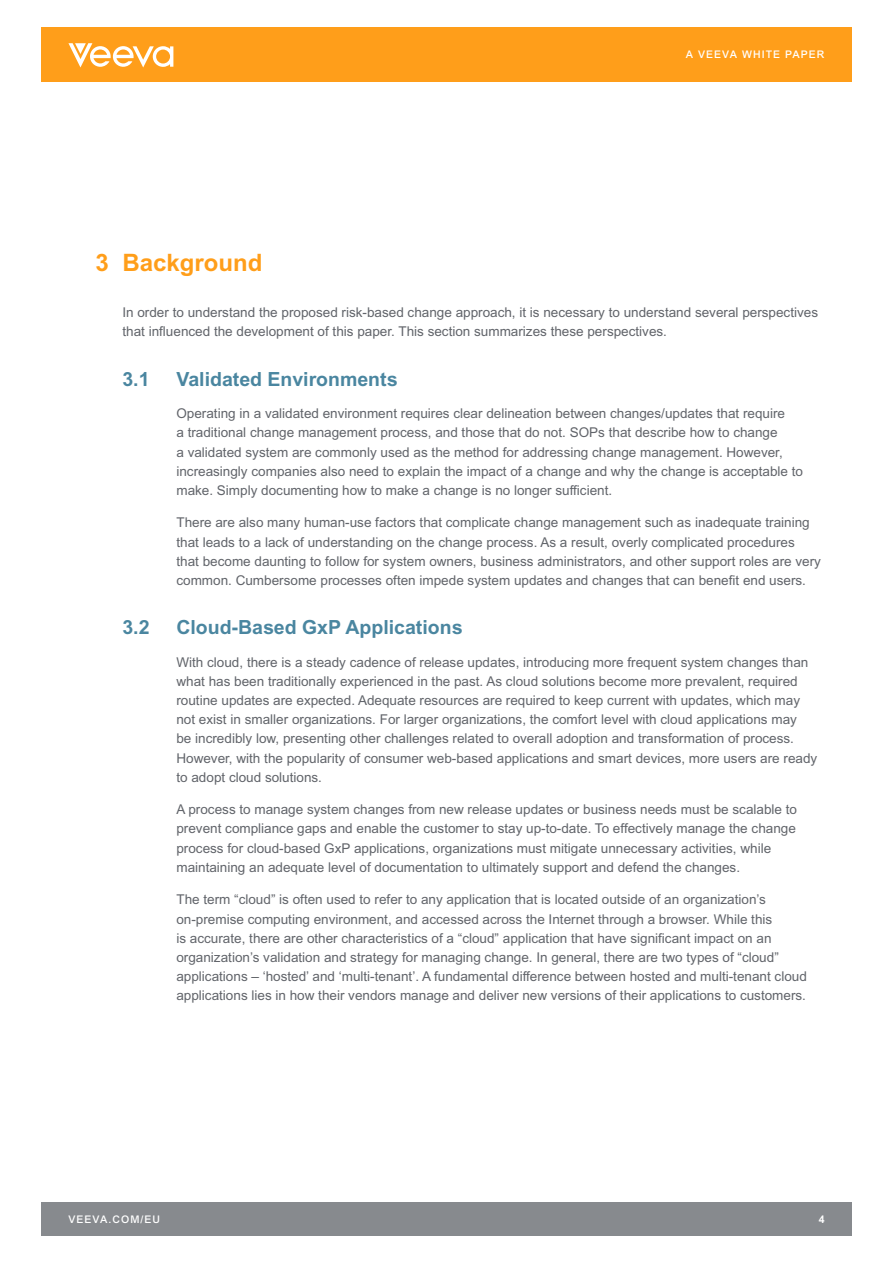
<style>
.page{position:relative;width:893px;height:1263px;background:#fff}
.page>*{position:absolute;margin:0;border:0;box-sizing:border-box;transform-origin:0 0}
.t1{font:700 24px "Arial MT Std";color:#ff9e1a}
.t2{font:700 19.5px "Arial MT Std";color:#4a86a0}
.t3{font:13.5px/19.2px "Arial MT Std";color:#61646a}
.t4{font:500 10.5px "Arial MT Std";letter-spacing:.1em;color:#fff}
.t5{font:700 10.5px "Arial MT Std";color:#fff}
</style>
<div class="page">
<div style="left:41px;top:1202px;width:810px;height:34px;background:#878a8e"></div>
<div style="left:41px;top:27px;width:810px;height:54px;background:#ff9e1a"></div>
<svg style="left:68px;top:43px;width:105px;height:25px"></svg>
<p class="t4" style="left:686px;top:48px;width:140px">A VEEVA WHITE PAPER</p>
<h1 class="t1" style="left:95px;top:248px;width:169px">3 Background</h1>
<p class="t3" style="left:122px;top:303px;width:697px">In order to understand the proposed risk-based change approach, it is necessary to understand several perspectives that influenced the development of this paper. This section summarizes these perspectives.</p>
<h2 class="t2" style="left:122px;top:367px;width:29px">3.1</h2>
<h2 class="t2" style="left:176px;top:367px;width:223px">Validated Environments</h2>
<p class="t3" style="left:176px;top:404px;width:628px">Operating in a validated environment requires clear delineation between changes/updates that require<br>a traditional change management process, and those that do not. SOPs that describe how to change<br>a validated system are commonly used as the method for addressing change management. However, increasingly companies also need to explain the impact of a change and why the change is acceptable to make. Simply documenting how to make a change is no longer sufficient.</p>
<p class="t3" style="left:176px;top:513px;width:646px">There are also many human-use factors that complicate change management such as inadequate training that leads to a lack of understanding on the change process. As a result, overly complicated procedures<br>that become daunting to follow for system owners, business administrators, and other support roles are very common. Cumbersome processes often impede system updates and changes that can benefit end users.</p>
<h2 class="t2" style="left:122px;top:616px;width:29px">3.2</h2>
<h2 class="t2" style="left:176px;top:616px;width:288px">Cloud-Based GxP Applications</h2>
<p class="t3" style="left:176px;top:652px;width:642px">With cloud, there is a steady cadence of release updates, introducing more frequent system changes than what has been traditionally experienced in the past. As cloud solutions become more prevalent, required routine updates are expected. Adequate resources are required to keep current with updates, which may not exist in smaller organizations. For larger organizations, the comfort level with cloud applications may<br>be incredibly low, presenting other challenges related to overall adoption and transformation of process.<br>However, with the popularity of consumer web-based applications and smart devices, more users are ready to adopt cloud solutions.</p>
<p class="t3" style="left:176px;top:800px;width:622px">A process to manage system changes from new release updates or business needs must be scalable to prevent compliance gaps and enable the customer to stay up-to-date. To effectively manage the change process for cloud-based GxP applications, organizations must mitigate unnecessary activities, while maintaining an adequate level of documentation to ultimately support and defend the changes.</p>
<p class="t3" style="left:176px;top:890px;width:632px">The term “cloud” is often used to refer to any application that is located outside of an organization’s on-premise computing environment, and accessed across the Internet through a browser. While this<br>is accurate, there are other characteristics of a “cloud” application that have significant impact on an organization’s validation and strategy for managing change. In general, there are two types of “cloud” applications – ‘hosted’ and ‘multi-tenant’. A fundamental difference between hosted and multi-tenant cloud applications lies in how their vendors manage and deliver new versions of their applications to customers.</p>
<p class="t4" style="left:68px;top:1213px;width:93px">VEEVA.COM/EU</p>
<p class="t5" style="left:819px;top:1213px;width:7px">4</p>
</div>
